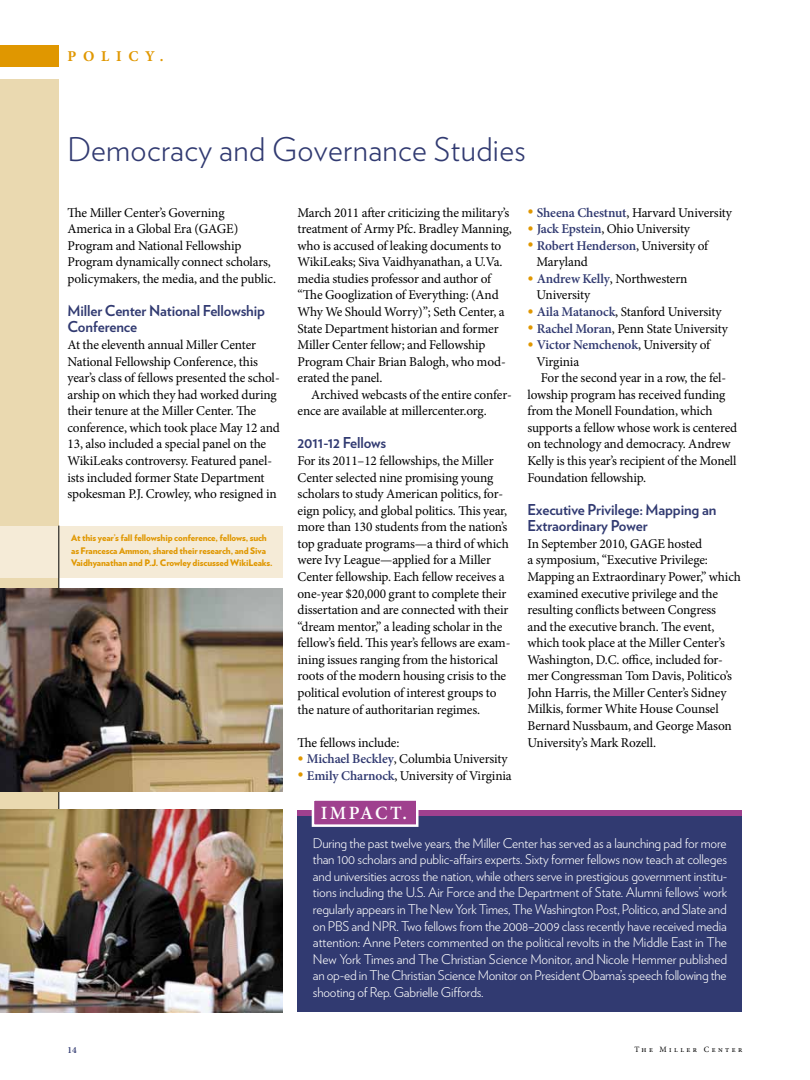
<style>
.page{position:relative;width:810px;height:1080px;background:#fff}
.page>*{position:absolute;margin:0;border:0;box-sizing:border-box;transform-origin:0 0}
.t1{font:300 32.5px "Verlag";letter-spacing:.01em;color:#313a71}
.t2{font:600 18.75px "Minion Pro";letter-spacing:.13em;color:#fff}
.t3{font:700 15px/16.5px "Verlag";letter-spacing:-.01em;color:#313a71}
.t4{font:700 15px "Minion Pro";color:#e09700}
.t5{font:13.5px/16.6px "Minion Pro";letter-spacing:-.01em;color:#000}
.t6{font:300 13.5px/16.6px "Verlag";letter-spacing:-.015em;color:#fff;text-align:justify}
.t7{font:600 13.5px "Minion Pro";letter-spacing:-.01em;color:#313a71}
.t8{font:600 9.38px "Minion Pro";color:#313a71}
.t9{font:900 9px/12.5px "Verlag";letter-spacing:-.01em;color:#e09700}
.t10{font:8.12px "Minion Pro";letter-spacing:.3em;color:#000}
.s1{font-size:16.25px;color:#e09700}
.s2{font-weight:600;color:#313a71}
.s3{font-weight:400;font-size:16.25px;color:#e09700}
.s4{font-weight:400;color:#000}
</style>
<div class="page">
<div style="left:0;top:45px;width:58px;height:22px;background:#e09700"></div>
<div style="left:0;top:79px;width:58px;height:933px;background:#ead9b0"></div>
<div style="left:298px;top:812px;width:444px;height:200px;background:#313a71"></div>
<div style="left:298px;top:810px;width:444px;height:5px;background:#9f408e"></div>
<div style="left:312px;top:798px;width:106px;height:29px;background:#9f408e;border:2px solid #fff"></div>
<div style="left:0;top:526px;width:282px;height:52px;background:#f5ebd7"></div>
<hr style="left:58px;top:526px;width:1px;height:486px;background:#000">
<img style="left:0;top:588px;width:282px;height:204px">
<img style="left:0;top:809px;width:282px;height:203px">
<p class="t4" style="left:68px;top:46px;width:98px">polic y.</p>
<h1 class="t1" style="left:68px;top:125px;width:460px">Democracy and Governance Studies</h1>
<p class="t5" style="left:68px;top:204px;width:210px">The Miller Center’s Governing<br>America in a Global Era (GAGE)<br>Program and National Fellowship Program dynamically connect scholars, policymakers, the media, and the public.</p>
<p class="t3" style="left:68px;top:302px;width:199px">Miller Center National Fellowship<br>Conference</p>
<p class="t5" style="left:68px;top:337px;width:214px">At the eleventh annual Miller Center National Fellowship Conference, this year’s class of fellows presented the schol&shy;arship on which they had worked during their tenure at the Miller Center. The conference, which took place May 12 and 13, also included a special panel on the WikiLeaks controversy. Featured panel&shy;ists included former State Department spokesman P.J. Crowley, who resigned in</p>
<p class="t9" style="left:71px;top:531px;width:203px">At this year’s fall fellowship conference, fellows, such as Francesca Ammon, shared their research, and Siva<br>Vaidhyanathan and P.J. Crowley discussed WikiLeaks.</p>
<p class="t5" style="left:297px;top:204px;width:216px">March 2011 after criticizing the military’s treatment of Army Pfc. Bradley Manning, who is accused of leaking documents to WikiLeaks; Siva Vaidhyanathan, a U.Va. media studies professor and author of “The Googlization of Everything: (And Why We Should Worry)”; Seth Center, a State Department historian and former Miller Center fellow; and Fellowship Program Chair Brian Balogh, who mod&shy;erated the panel.</p>
<p class="t5" style="left:297px;top:386px;width:216px;text-indent:14px">Archived webcasts of the entire confer&shy;ence are available at millercenter.org.</p>
<p class="t3" style="left:298px;top:434px;width:90px">2011-12 Fellows</p>
<p class="t5" style="left:298px;top:452px;width:215px">For its 2011–12 fellowships, the Miller Center selected nine promising young scholars to study American politics, for&shy;eign policy, and global politics. This year, more than 130 students from the nation’s top graduate programs—a third of which were Ivy League—applied for a Miller Center fellowship. Each fellow receives a one-year $20,000 grant to complete their dissertation and are connected with their “dream mentor,” a leading scholar in the fellow’s field. This year’s fellows are exam&shy;ining issues ranging from the historical roots of the modern housing crisis to the political evolution of interest groups to the nature of authoritarian regimes.</p>
<p class="t5" style="left:298px;top:734px;width:104px">The fellows include:</p>
<p class="t5" style="left:298px;top:751px;width:212px"><span class="s1">•</span> <span class="s2">Michael Beckley</span>, Columbia University</p>
<p class="t5" style="left:298px;top:767px;width:216px"><span class="s1">•</span> <span class="s2">Emily Charnock</span>, University of Virginia</p>
<h2 class="t2" style="left:321px;top:800px;width:88px">impact.</h2>
<p class="t5" style="left:528px;top:204px;width:206px"><span class="s1">•</span> <span class="s2">Sheena Chestnut</span>, Harvard University</p>
<p class="t5" style="left:528px;top:221px;width:164px"><span class="s1">•</span> <span class="s2">Jack Epstein</span>, Ohio University</p>
<p class="t5" style="left:537px;top:237px;width:174px;text-indent:-9px"><span class="s1">•</span> <span class="s2">Robert Henderson</span>, University of<br>Maryland</p>
<p class="t5" style="left:537px;top:270px;width:153px;text-indent:-9px"><span class="s1">•</span> <span class="s2">Andrew Kelly</span>, Northwestern<br>University</p>
<p class="t5" style="left:528px;top:303px;width:196px"><span class="s1">•</span> <span class="s2">Aila Matanock</span>, Stanford University</p>
<p class="t5" style="left:528px;top:320px;width:202px"><span class="s1">•</span> <span class="s2">Rachel Moran</span>, Penn State University</p>
<p class="t7" style="left:528px;top:335px;width:185px"><span class="s3">•</span> Victor Nemchenok<span class="s4">, University of</span></p>
<p class="t5" style="left:537px;top:353px;width:44px">Virginia</p>
<p class="t5" style="left:541px;top:370px;width:187px">For the second year in a row, the fel-</p>
<p class="t5" style="left:527px;top:386px;width:199px">lowship program has received funding</p>
<p class="t5" style="left:527px;top:403px;width:187px">from the Monell Foundation, which</p>
<p class="t5" style="left:527px;top:419px;width:211px">supports a fellow whose work is centered</p>
<p class="t5" style="left:527px;top:436px;width:205px">on technology and democracy. Andrew</p>
<p class="t5" style="left:527px;top:452px;width:211px">Kelly is this year’s recipient of the Monell</p>
<p class="t5" style="left:527px;top:469px;width:120px">Foundation fellowship.</p>
<p class="t3" style="left:528px;top:500px;width:190px">Executive Privilege: Mapping an<br>Extraordinary Power</p>
<p class="t5" style="left:528px;top:535px;width:215px">In September 2010, GAGE hosted<br>a symposium, “Executive Privilege:<br>Mapping an Extraordinary Power,” which examined executive privilege and the resulting conflicts between Congress<br>and the executive branch. The event, which took place at the Miller Center’s Washington, D.C. office, included for&shy;mer Congressman Tom Davis, Politico’s John Harris, the Miller Center’s Sidney Milkis, former White House Counsel Bernard Nussbaum, and George Mason University’s Mark Rozell.</p>
<p class="t6" style="left:313px;top:834px;width:416px">During the past twelve years, the Miller Center has served as a launching pad for more than 100 scholars and public-affairs experts. Sixty former fellows now teach at colleges and universities across the nation, while others serve in prestigious government institu&shy;tions including the U.S. Air Force and the Department of State. Alumni fellows’ work regularly appears in The New York Times, The Washington Post, Politico, and Slate and on PBS and NPR. Two fellows from the 2008–2009 class recently have received media attention: Anne Peters commented on the political revolts in the Middle East in The New York Times and The Christian Science Monitor, and Nicole Hemmer published an op-ed in The Christian Science Monitor on President Obama’s speech following the shooting of Rep. Gabrielle Giffords.</p>
<p class="t8" style="left:68px;top:1044px;width:11px">14</p>
<p class="t10" style="left:635px;top:1044px;width:109px">The Miller Center</p>
</div>
